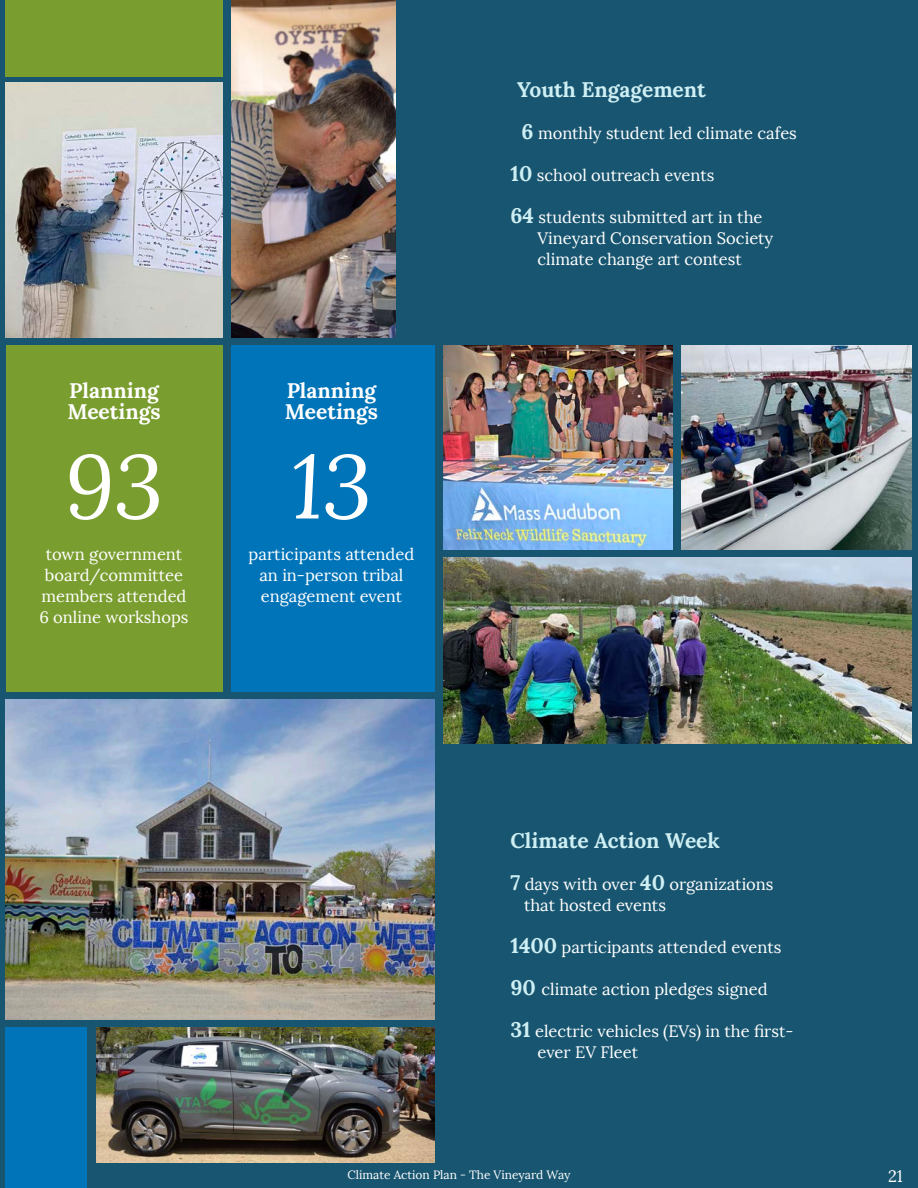
<style>
.page{position:relative;width:918px;height:1188px;background:#185570}
.page>*{position:absolute;margin:0;border:0;box-sizing:border-box;transform-origin:0 0}
.t1{font:italic 90px "Lora";color:#fff}
.t2{font:700 21px "Lora";color:#ceeff3}
.t3{font:700 21px "Lora";color:#fff}
.t4{font:16.5px/21px "Lora";color:#fff}
.t5{font:12px "Lora";color:#fff}
.s1{font-weight:700;font-size:21px;color:#ceeff3}
</style>
<div class="page">
<div style="left:6px;top:345px;width:216px;height:347px;background:#7a9d2f"></div>
<div style="left:231px;top:345px;width:204px;height:347px;background:#0074b8"></div>
<img style="left:97px;top:1028px;width:338px;height:134px">
<img style="left:231px;top:0;width:164px;height:338px">
<img style="left:682px;top:345px;width:229px;height:205px">
<img style="left:443px;top:558px;width:468px;height:185px">
<img style="left:6px;top:83px;width:216px;height:255px">
<img style="left:6px;top:700px;width:429px;height:319px">
<img style="left:443px;top:345px;width:230px;height:205px">
<div style="left:5px;top:0;width:217px;height:76px;background:#7a9d2f"></div>
<div style="left:6px;top:1028px;width:81px;height:160px;background:#0074b8"></div>
<p class="t3" style="left:69px;top:377px;width:91px">Planning</p>
<p class="t3" style="left:67px;top:398px;width:95px">Meetings</p>
<p class="t1" style="left:65px;top:432px;width:100px">93</p>
<p class="t4" style="left:42px;top:544px;width:147px">town government board/committee members attended</p>
<p class="t4" style="left:39px;top:607px;width:151px">6 online workshops</p>
<p class="t3" style="left:287px;top:377px;width:91px">Planning</p>
<p class="t3" style="left:285px;top:398px;width:95px">Meetings</p>
<p class="t1" style="left:291px;top:432px;width:82px">13</p>
<p class="t4" style="left:249px;top:544px;width:167px;text-align:center">participants attended an in-person tribal engagement event</p>
<p class="t2" style="left:517px;top:76px;width:190px">Youth Engagement</p>
<p class="t4" style="left:522px;top:123px;width:277px"><span class="s1">6</span> monthly student led climate cafes</p>
<p class="t4" style="left:511px;top:165px;width:205px"><span class="s1">10</span> school outreach events</p>
<p class="t4" style="left:538px;top:207px;width:237px;text-indent:-27px"><span class="s1">64</span> students submitted art in the<br>Vineyard Conservation Society climate change art contest</p>
<p class="t2" style="left:511px;top:827px;width:211px">Climate Action Week</p>
<p class="t4" style="left:524px;top:874px;width:251px;text-indent:-14px"><span class="s1">7</span> days with over <span class="s1">40</span> organizations that hosted events</p>
<p class="t4" style="left:511px;top:937px;width:272px"><span class="s1">1400</span> participants attended events</p>
<p class="t4" style="left:511px;top:979px;width:259px"><span class="s1">90</span> climate action pledges signed</p>
<p class="t4" style="left:538px;top:1021px;width:258px;text-indent:-27px"><span class="s1">31</span> electric vehicles (EVs) in the first&shy;ever EV Fleet</p>
<p class="t5" style="left:348px;top:1168px;width:224px">Climate Action Plan - The Vineyard Way</p>
<p class="t4" style="left:888px;top:1166px;width:16px">21</p>
</div>
